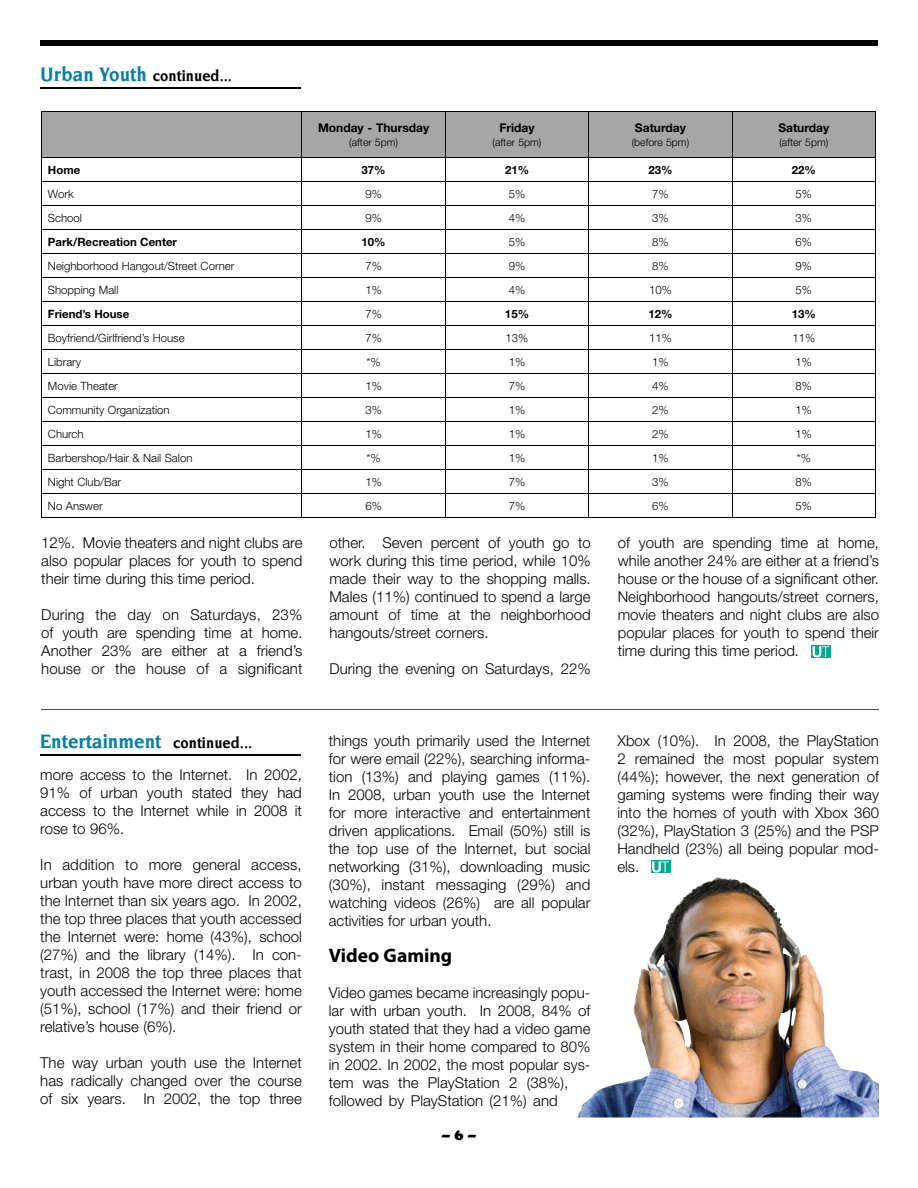
<style>
.page{position:relative;width:918px;height:1188px;background:#fff}
.page>*{position:absolute;margin:0;border:0;box-sizing:border-box;transform-origin:0 0}
.t1{font:700 21px "Novarese";color:#007ea2;scale:.9 1}
.t2{font:700 19.5px "Myriad Pro";color:#000}
.t3{font:700 16.5px "Novarese";color:#000;scale:.9 1}
.t4{font:300 15px/18px "Helvetica Neue";color:#000;text-align:justify}
.t5{font:900 15px "Cooper";color:#000}
.t6{font:700 12px "Helvetica Neue";color:#000}
.t7{font:300 11.4px "Helvetica Neue";color:#000}
.t8{font:700 11.4px "Helvetica Neue";color:#000}
.t9{font:300 10.5px "Helvetica Neue";color:#000}
.s1{font-size:21px;color:#007ea2}
.s2{font-size:16.5px;color:#000}
</style>
<div class="page">
<div style="left:41px;top:40px;width:837px;height:6px;background:#000"></div>
<img style="left:577px;top:877px;width:302px;height:241px">
<hr style="left:40px;top:754px;width:260px;height:2px;background:#000">
<div style="left:651px;top:860px;width:19px;height:13px;background:#00a891"></div>
<svg style="left:652px;top:861px;width:17px;height:12px"></svg>
<hr style="left:41px;top:709px;width:838px;height:1px;background:#4f4c4c">
<svg style="left:41px;top:112px;width:835px;height:405px"></svg>
<hr style="left:41px;top:517px;width:261px;height:1px;background:#000">
<hr style="left:302px;top:517px;width:143px;height:1px;background:#000">
<hr style="left:445px;top:517px;width:144px;height:1px;background:#000">
<hr style="left:589px;top:517px;width:143px;height:1px;background:#000">
<hr style="left:732px;top:517px;width:144px;height:1px;background:#000">
<hr style="left:41px;top:111px;width:261px;height:1px;background:#000">
<hr style="left:41px;top:111px;width:1px;height:46px;background:#000">
<hr style="left:302px;top:111px;width:143px;height:1px;background:#000">
<hr style="left:302px;top:111px;width:1px;height:46px;background:#000">
<hr style="left:445px;top:111px;width:144px;height:1px;background:#000">
<hr style="left:445px;top:111px;width:1px;height:46px;background:#000">
<hr style="left:589px;top:111px;width:143px;height:1px;background:#000">
<hr style="left:588px;top:111px;width:1px;height:46px;background:#000">
<hr style="left:732px;top:111px;width:144px;height:1px;background:#000">
<hr style="left:732px;top:111px;width:1px;height:46px;background:#000">
<hr style="left:875px;top:111px;width:1px;height:46px;background:#000">
<hr style="left:41px;top:157px;width:261px;height:1px;background:#000">
<hr style="left:302px;top:157px;width:143px;height:1px;background:#000">
<hr style="left:445px;top:157px;width:144px;height:1px;background:#000">
<hr style="left:589px;top:157px;width:143px;height:1px;background:#000">
<hr style="left:732px;top:157px;width:144px;height:1px;background:#000">
<hr style="left:40px;top:87px;width:261px;height:1px;background:#000">
<svg style="left:812px;top:645px;width:19px;height:13px"></svg>
<svg style="left:813px;top:646px;width:17px;height:11px"></svg>
<p class="t3" style="left:40px;top:69px;width:215px"><span class="s1">Urban Youth</span> continued...</p>
<p class="t6" style="left:318px;top:123px;width:113px">Monday - Thursday</p>
<p class="t9" style="left:349px;top:138px;width:50px">(after 5pm)</p>
<p class="t6" style="left:499px;top:123px;width:37px">Friday</p>
<p class="t9" style="left:493px;top:138px;width:50px">(after 5pm)</p>
<p class="t6" style="left:635px;top:123px;width:52px">Saturday</p>
<p class="t9" style="left:632px;top:138px;width:59px">(before 5pm)</p>
<p class="t6" style="left:778px;top:123px;width:52px">Saturday</p>
<p class="t9" style="left:779px;top:138px;width:50px">(after 5pm)</p>
<p class="t8" style="left:48px;top:166px;width:34px">Home</p>
<p class="t8" style="left:362px;top:166px;width:26px">37%</p>
<p class="t8" style="left:505px;top:166px;width:26px">21%</p>
<p class="t8" style="left:648px;top:166px;width:26px">23%</p>
<p class="t8" style="left:792px;top:166px;width:26px">22%</p>
<p class="t7" style="left:48px;top:189px;width:27px">Work</p>
<p class="t7" style="left:365px;top:189px;width:18px">9%</p>
<p class="t7" style="left:509px;top:189px;width:18px">5%</p>
<p class="t7" style="left:652px;top:189px;width:18px">7%</p>
<p class="t7" style="left:796px;top:189px;width:18px">5%</p>
<p class="t7" style="left:48px;top:213px;width:36px">School</p>
<p class="t7" style="left:365px;top:213px;width:18px">9%</p>
<p class="t7" style="left:509px;top:213px;width:18px">4%</p>
<p class="t7" style="left:652px;top:213px;width:18px">3%</p>
<p class="t7" style="left:796px;top:213px;width:18px">3%</p>
<p class="t8" style="left:48px;top:238px;width:131px">Park/Recreation Center</p>
<p class="t8" style="left:362px;top:238px;width:26px">10%</p>
<p class="t7" style="left:509px;top:237px;width:18px">5%</p>
<p class="t7" style="left:652px;top:237px;width:18px">8%</p>
<p class="t7" style="left:796px;top:237px;width:18px">6%</p>
<p class="t7" style="left:48px;top:261px;width:188px">Neighborhood Hangout/Street Corner</p>
<p class="t7" style="left:365px;top:261px;width:18px">7%</p>
<p class="t7" style="left:509px;top:261px;width:18px">9%</p>
<p class="t7" style="left:652px;top:261px;width:18px">8%</p>
<p class="t7" style="left:796px;top:261px;width:18px">9%</p>
<p class="t7" style="left:48px;top:285px;width:72px">Shopping Mall</p>
<p class="t7" style="left:365px;top:285px;width:18px">1%</p>
<p class="t7" style="left:509px;top:285px;width:18px">4%</p>
<p class="t7" style="left:649px;top:285px;width:24px">10%</p>
<p class="t7" style="left:796px;top:285px;width:18px">5%</p>
<p class="t8" style="left:48px;top:310px;width:83px">Friend’s House</p>
<p class="t7" style="left:365px;top:309px;width:18px">7%</p>
<p class="t8" style="left:505px;top:310px;width:26px">15%</p>
<p class="t8" style="left:648px;top:310px;width:26px">12%</p>
<p class="t8" style="left:792px;top:310px;width:26px">13%</p>
<p class="t7" style="left:48px;top:333px;width:138px">Boyfriend/Girlfriend’s House</p>
<p class="t7" style="left:365px;top:333px;width:18px">7%</p>
<p class="t7" style="left:506px;top:333px;width:24px">13%</p>
<p class="t7" style="left:649px;top:333px;width:24px">11%</p>
<p class="t7" style="left:792px;top:333px;width:24px">11%</p>
<p class="t7" style="left:48px;top:357px;width:35px">Library</p>
<p class="t7" style="left:367px;top:357px;width:16px">*%</p>
<p class="t7" style="left:509px;top:357px;width:18px">1%</p>
<p class="t7" style="left:652px;top:357px;width:18px">1%</p>
<p class="t7" style="left:796px;top:357px;width:18px">1%</p>
<p class="t7" style="left:48px;top:381px;width:71px">Movie Theater</p>
<p class="t7" style="left:365px;top:381px;width:18px">1%</p>
<p class="t7" style="left:509px;top:381px;width:18px">7%</p>
<p class="t7" style="left:652px;top:381px;width:18px">4%</p>
<p class="t7" style="left:796px;top:381px;width:18px">8%</p>
<p class="t7" style="left:48px;top:405px;width:123px">Community Organization</p>
<p class="t7" style="left:365px;top:405px;width:18px">3%</p>
<p class="t7" style="left:509px;top:405px;width:18px">1%</p>
<p class="t7" style="left:652px;top:405px;width:18px">2%</p>
<p class="t7" style="left:796px;top:405px;width:18px">1%</p>
<p class="t7" style="left:48px;top:428px;width:37px">Church</p>
<p class="t7" style="left:365px;top:428px;width:18px">1%</p>
<p class="t7" style="left:509px;top:428px;width:18px">1%</p>
<p class="t7" style="left:652px;top:428px;width:18px">2%</p>
<p class="t7" style="left:796px;top:428px;width:18px">1%</p>
<p class="t7" style="left:48px;top:452px;width:146px">Barbershop/Hair &amp; Nail Salon</p>
<p class="t7" style="left:367px;top:452px;width:16px">*%</p>
<p class="t7" style="left:509px;top:452px;width:18px">1%</p>
<p class="t7" style="left:652px;top:452px;width:18px">1%</p>
<p class="t7" style="left:797px;top:452px;width:16px">*%</p>
<p class="t7" style="left:48px;top:476px;width:75px">Night Club/Bar</p>
<p class="t7" style="left:365px;top:476px;width:18px">1%</p>
<p class="t7" style="left:509px;top:476px;width:18px">7%</p>
<p class="t7" style="left:652px;top:476px;width:18px">3%</p>
<p class="t7" style="left:796px;top:476px;width:18px">8%</p>
<p class="t7" style="left:48px;top:500px;width:56px">No Answer</p>
<p class="t7" style="left:365px;top:500px;width:18px">6%</p>
<p class="t7" style="left:509px;top:500px;width:18px">7%</p>
<p class="t7" style="left:652px;top:500px;width:18px">6%</p>
<p class="t7" style="left:796px;top:500px;width:18px">5%</p>
<p class="t4" style="left:41px;top:534px;width:263px">12%. Movie theaters and night clubs are also popular places for youth to spend their time during this time period.</p>
<p class="t4" style="left:41px;top:606px;width:263px">During the day on Saturdays, 23% of youth are spending time at home.<br>Another 23% are either at a friend’s house or the house of a significant</p>
<h1 class="t1" style="left:40px;top:733px;width:238px">Entertainment <span class="s2">continued...</span></h1>
<p class="t4" style="left:40px;top:767px;width:263px">more access to the Internet. In 2002, 91% of urban youth stated they had access to the Internet while in 2008 it rose to 96%.</p>
<p class="t4" style="left:40px;top:857px;width:263px">In addition to more general access, urban youth have more direct access to the Internet than six years ago. In 2002, the top three places that youth accessed the Internet were: home (43%), school (27%) and the library (14%). In con&shy;trast, in 2008 the top three places that youth accessed the Internet were: home (51%), school (17%) and their friend or relative’s house (6%).</p>
<p class="t4" style="left:40px;top:1055px;width:263px">The way urban youth use the Internet has radically changed over the course of six years. In 2002, the top three</p>
<p class="t4" style="left:330px;top:534px;width:263px">other. Seven percent of youth go to work during this time period, while 10% made their way to the shopping malls.<br>Males (11%) continued to spend a large amount of time at the neighborhood hangouts/street corners.</p>
<p class="t4" style="left:330px;top:660px;width:263px">During the evening on Saturdays, 22%</p>
<p class="t4" style="left:329px;top:733px;width:263px">things youth primarily used the Internet for were email (22%), searching informa&shy;tion (13%) and playing games (11%).<br>In 2008, urban youth use the Internet for more interactive and entertainment driven applications. Email (50%) still is the top use of the Internet, but social networking (31%), downloading music (30%), instant messaging (29%) and watching videos (26%) are all popular activities for urban youth.</p>
<h2 class="t2" style="left:329px;top:948px;width:125px">Video Gaming</h2>
<p class="t4" style="left:329px;top:985px;width:263px;text-align:left">Video games became increasingly popu&shy;lar with urban youth. In 2008, 84% of youth stated that they had a video game system in their home compared to 80% in 2002. In 2002, the most popular sys&shy;tem was the PlayStation 2 (38%), followed by PlayStation (21%) and</p>
<p class="t5" style="left:441px;top:1126px;width:37px">– 6 –</p>
<p class="t4" style="left:618px;top:534px;width:263px">of youth are spending time at home, while another 24% are either at a friend’s house or the house of a significant other.<br>Neighborhood hangouts/street corners, movie theaters and night clubs are also popular places for youth to spend their time during this time period.</p>
<p class="t4" style="left:617px;top:733px;width:263px">Xbox (10%). In 2008, the PlayStation 2 remained the most popular system (44%); however, the next generation of gaming systems were finding their way into the homes of youth with Xbox 360 (32%), PlayStation 3 (25%) and the PSP Handheld (23%) all being popular mod&shy;els.</p>
</div>
